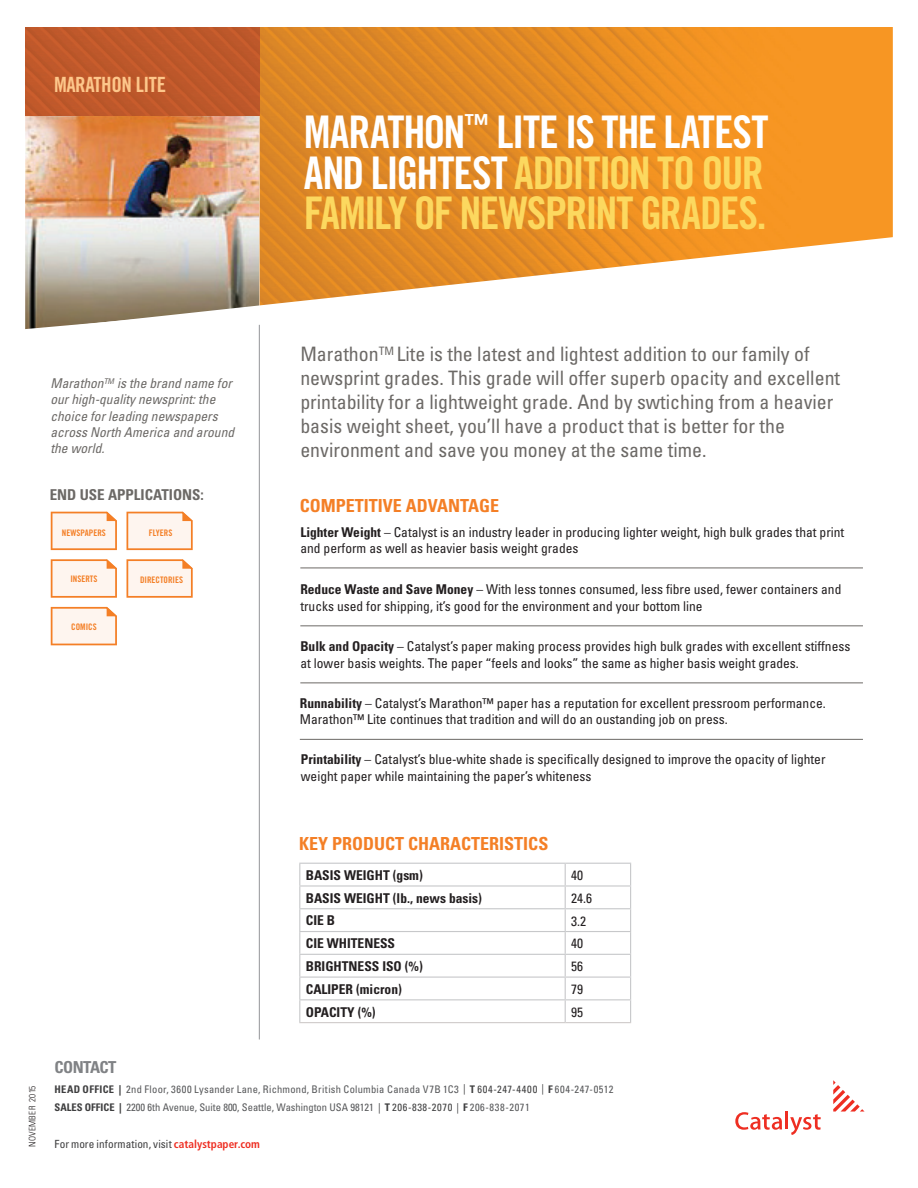
<style>
.page{position:relative;width:918px;height:1188px;background:#fff}
.page>*{position:absolute;margin:0;border:0;box-sizing:border-box;transform-origin:0 0}
.t1{font:45px/40.5px "Trade Gothic Bold Cond Twenty";letter-spacing:-.035em;color:#fcd85f;text-align:justify}
.t2{font:21px "Trade Gothic Bold Cond Twenty";letter-spacing:-.02em;color:#fdc78b}
.t3{font:condensed 19.8px/23.9px "Univers";color:#6c6966}
.t4{font:700 condensed 18px "Univers";color:#f47f26}
.t5{font:700 condensed 16.5px "Univers";letter-spacing:-.03em;color:#808285}
.t6{font:700 condensed 15px "Univers";color:#6c6966}
.t7{font:condensed 13.5px/16.2px "Univers";color:#231f20}
.t8{font:italic condensed 13.5px/16.2px "Univers";color:#6c6966}
.t9{font:700 condensed 13.5px "Univers";color:#231f20}
.t10{font:condensed 11.25px "Univers";letter-spacing:.005em;color:#3e3e3f}
.t11{font:condensed 10.5px/18.5px "Univers";letter-spacing:.025em;color:#57585a}
.t12{font:9px "Trade Gothic Bold Cond Twenty";color:#f47f26}
.t13{font:300 condensed 9px "Univers";letter-spacing:.03em;color:#231f20}
.s1{color:#fff}
.s2{font-weight:700}
.s3{font-weight:700;color:#3e3e3f}
.s4{color:#3e3e3f}
.s5{font-family:"Frutiger";font-weight:700;color:#ee2e22}
</style>
<div class="page">
<svg style="left:51px;top:512px;width:66px;height:38px"></svg>
<svg style="left:126px;top:512px;width:67px;height:38px"></svg>
<svg style="left:51px;top:559px;width:66px;height:39px"></svg>
<svg style="left:126px;top:559px;width:67px;height:39px"></svg>
<svg style="left:51px;top:607px;width:66px;height:38px"></svg>
<hr style="left:300px;top:739px;width:563px;height:1px;background:#6c6966">
<hr style="left:300px;top:568px;width:563px;height:1px;background:#6c6966">
<hr style="left:300px;top:626px;width:563px;height:1px;background:#6c6966">
<hr style="left:300px;top:683px;width:563px;height:1px;background:#6c6966">
<hr style="left:299px;top:863px;width:266px;height:1px;background:#c7c8ca">
<hr style="left:565px;top:863px;width:66px;height:1px;background:#c7c8ca">
<hr style="left:299px;top:885px;width:266px;height:2px;background:#c7c8ca">
<hr style="left:565px;top:885px;width:66px;height:2px;background:#c7c8ca">
<hr style="left:299px;top:908px;width:266px;height:1px;background:#c7c8ca">
<hr style="left:565px;top:908px;width:66px;height:1px;background:#c7c8ca">
<hr style="left:299px;top:931px;width:266px;height:1px;background:#c7c8ca">
<hr style="left:565px;top:931px;width:66px;height:1px;background:#c7c8ca">
<hr style="left:299px;top:954px;width:266px;height:1px;background:#c7c8ca">
<hr style="left:565px;top:954px;width:66px;height:1px;background:#c7c8ca">
<hr style="left:299px;top:977px;width:266px;height:1px;background:#c7c8ca">
<hr style="left:565px;top:977px;width:66px;height:1px;background:#c7c8ca">
<hr style="left:299px;top:999px;width:266px;height:1px;background:#c7c8ca">
<svg style="left:299px;top:864px;width:1px;height:158px"></svg>
<hr style="left:565px;top:999px;width:66px;height:1px;background:#c7c8ca">
<svg style="left:565px;top:864px;width:1px;height:158px"></svg>
<svg style="left:630px;top:864px;width:1px;height:158px"></svg>
<hr style="left:299px;top:1022px;width:266px;height:1px;background:#cfcbca">
<hr style="left:565px;top:1022px;width:66px;height:1px;background:#cfcbca">
<img style="left:260px;top:27px;width:633px;height:210px">
<img style="left:25px;top:27px;width:235px;height:210px">
<svg style="left:25px;top:237px;width:868px;height:114px"></svg>
<hr style="left:259px;top:325px;width:1px;height:714px;background:#939598">
<svg style="left:833px;top:1080px;width:32px;height:32px"></svg>
<svg style="left:735px;top:1112px;width:47px;height:18px"></svg>
<hr style="left:785px;top:1112px;width:3px;height:17px;background:#ee2e22">
<svg style="left:790px;top:1114px;width:31px;height:21px"></svg>
<h2 class="t2" style="left:54px;top:72px;width:113px">MARATHON LITE</h2>
<h1 class="t1" style="left:304px;top:112px;width:466px"><span class="s1">MARATHON</span><sup>™</sup> <span class="s1">LITE IS THE LATEST AND LIGHTEST</span> ADDITION TO OUR FAMILY OF NEWSPRINT GRADES.</h1>
<p class="t8" style="left:50px;top:375px;width:185px">Marathon<sup>TM</sup> is the brand name for our high-quality newsprint: the choice for leading newspapers across North America and around the world.</p>
<p class="t6" style="left:50px;top:486px;width:156px">END USE APPLICATIONS:</p>
<p class="t12" style="left:62px;top:527px;width:45px">NEWSPAPERS</p>
<p class="t12" style="left:149px;top:527px;width:25px">FLYERS</p>
<p class="t12" style="left:70px;top:574px;width:28px">INSERTS</p>
<p class="t12" style="left:140px;top:574px;width:44px">DIRECTORIES</p>
<p class="t12" style="left:71px;top:621px;width:27px">COMICS</p>
<p class="t3" style="left:300px;top:342px;width:541px">Marathon<sup>TM</sup> Lite is the latest and lightest addition to our family of newsprint grades. This grade will offer superb opacity and excellent printability for a lightweight grade. And by swtiching from a heavier basis weight sheet, you’ll have a product that is better for the environment and save you money at the same time.</p>
<h3 class="t4" style="left:300px;top:494px;width:201px">COMPETITIVE ADVANTAGE</h3>
<p class="t7" style="left:300px;top:523px;width:546px"><span class="s2">Lighter Weight</span> – Catalyst is an industry leader in producing lighter weight, high bulk grades that print and perform as well as heavier basis weight grades</p>
<p class="t7" style="left:300px;top:581px;width:543px"><span class="s2">Reduce Waste and Save Money</span> – With less tonnes consumed, less fibre used, fewer containers and trucks used for shipping, it’s good for the environment and your bottom line</p>
<p class="t7" style="left:300px;top:638px;width:552px"><span class="s2">Bulk and Opacity</span> – Catalyst’s paper making process provides high bulk grades with excellent stiffness at lower basis weights. The paper “feels and looks” the same as higher basis weight grades.</p>
<p class="t7" style="left:300px;top:695px;width:528px"><span class="s2">Runnability</span> – Catalyst’s Marathon™ paper has a reputation for excellent pressroom performance.<br>Marathon™ Lite continues that tradition and will do an oustanding job on press.</p>
<p class="t7" style="left:301px;top:751px;width:526px"><span class="s2">Printability</span> – Catalyst’s blue-white shade is specifically designed to improve the opacity of lighter weight paper while maintaining the paper’s whiteness</p>
<p class="t13" style="left:27px;top:1147px;width:63px;rotate:-90deg">NOVEMBER 2015</p>
<h3 class="t4" style="left:299px;top:833px;width:251px">KEY PRODUCT CHARACTERISTICS</h3>
<p class="t9" style="left:306px;top:867px;width:119px">BASIS WEIGHT (gsm)</p>
<p class="t7" style="left:571px;top:867px;width:13px">40</p>
<p class="t9" style="left:306px;top:890px;width:178px">BASIS WEIGHT (lb., news basis)</p>
<p class="t7" style="left:571px;top:890px;width:22px">24.6</p>
<p class="t9" style="left:306px;top:912px;width:31px">CIE B</p>
<p class="t7" style="left:571px;top:912px;width:16px">3.2</p>
<p class="t9" style="left:306px;top:935px;width:91px">CIE WHITENESS</p>
<p class="t7" style="left:571px;top:935px;width:13px">40</p>
<p class="t9" style="left:306px;top:958px;width:119px">BRIGHTNESS ISO (%)</p>
<p class="t7" style="left:571px;top:958px;width:13px">56</p>
<p class="t9" style="left:306px;top:981px;width:98px">CALIPER (micron)</p>
<p class="t7" style="left:571px;top:981px;width:13px">79</p>
<p class="t9" style="left:306px;top:1004px;width:71px">OPACITY (%)</p>
<p class="t7" style="left:571px;top:1004px;width:13px">95</p>
<p class="t5" style="left:55px;top:1058px;width:64px">CONTACT</p>
<p class="t11" style="left:55px;top:1080px;width:560px"><span class="s3">HEAD OFFICE |</span> 2nd Floor, 3600 Lysander Lane, Richmond, British Columbia Canada V7B 1C3 <span class="s4">|</span> <span class="s3">T</span> <span class="s4">604-247-4400 |</span> <span class="s3">F</span> 604-247-0512<br><span class="s3">SALES OFFICE |</span> 2200 6th Avenue, Suite 800, Seattle, Washington USA 98121 <span class="s4">|</span> <span class="s3">T</span> <span class="s4">206-838-2070 |</span> <span class="s3">F</span> 206-838-2071</p>
<p class="t10" style="left:55px;top:1136px;width:207px">For more information, visit <span class="s5">catalystpaper.com</span></p>
</div>
